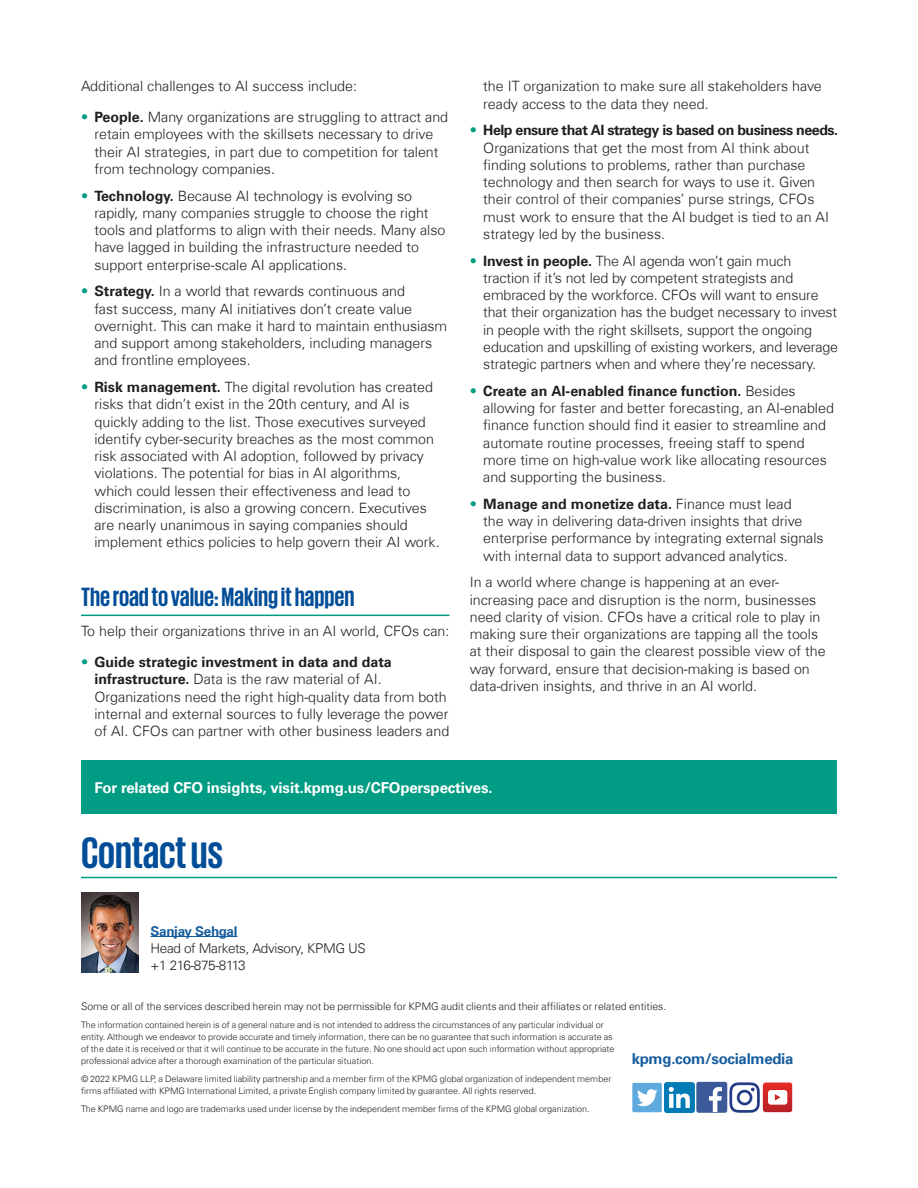
<style>
.page{position:relative;width:918px;height:1188px;background:#fff}
.page>*{position:absolute;margin:0;border:0;box-sizing:border-box;transform-origin:0 0}
.t1{font:700 45px "KPMG";color:#014d97}
.t2{font:700 27px "KPMG";color:#014d97}
.t3{font:700 15px "Universfor KPMG";letter-spacing:-.01em;color:#fff}
.t4{font:700 15px "Universfor KPMG";letter-spacing:-.02em;color:#175d9e}
.t5{font:300 14.25px/17.2px "Universfor KPMG";color:#231f20}
.t6{font:300 13.5px/17.2px "Universfor KPMG";letter-spacing:-.025em;color:#231f20}
.t7{font:700 13.5px "Universfor KPMG";letter-spacing:-.025em;color:#175d9e}
.t8{font:300 10.5px "Universfor KPMG";color:#231f20}
.t9{font:300 9px/12px "Universfor KPMG";color:#231f20}
.s1{color:#009c83}
.s2{font-weight:700}
</style>
<div class="page">
<div style="left:665px;top:1083px;width:29px;height:29px;background:#007bb6;border-radius:2px"></div>
<div style="left:664px;top:1082px;width:31px;height:31px;border:2px solid #007bb6;border-radius:2px"></div>
<svg style="left:669px;top:1087px;width:21px;height:21px"></svg>
<div style="left:697px;top:1083px;width:30px;height:29px;background:#3c5a99;border-radius:2px"></div>
<div style="left:696px;top:1082px;width:31px;height:31px;border:2px solid #3c5a99;border-radius:2px"></div>
<svg style="left:709px;top:1087px;width:13px;height:25px"></svg>
<svg style="left:729px;top:1082px;width:63px;height:31px"></svg>
<div style="left:632px;top:1083px;width:30px;height:29px;background:#5ea9dd;border-radius:2px"></div>
<svg style="left:637px;top:1089px;width:21px;height:17px"></svg>
<hr style="left:81px;top:615px;width:368px;height:1px;background:#009c83">
<div style="left:81px;top:760px;width:756px;height:54px;background:#009c83"></div>
<hr style="left:151px;top:936px;width:87px;height:1px;background:#175d9e">
<img style="left:81px;top:893px;width:57px;height:80px">
<hr style="left:81px;top:877px;width:756px;height:1px;background:#009c83">
<p class="t5" style="left:81px;top:78px;width:278px">Additional challenges to AI success include:</p>
<p class="t5" style="left:94px;top:108px;width:355px;text-indent:-13px"><span class="s1">•</span> <span class="s2">People.</span> Many organizations are struggling to attract and retain employees with the skillsets necessary to drive their AI strategies, in part due to competition for talent from technology companies.</p>
<p class="t5" style="left:94px;top:187px;width:353px;text-indent:-13px"><span class="s1">•</span> <span class="s2">Technology.</span> Because AI technology is evolving so rapidly, many companies struggle to choose the right tools and platforms to align with their needs. Many also have lagged in building the infrastructure needed to support enterprise-scale AI applications.</p>
<p class="t5" style="left:94px;top:283px;width:354px;text-indent:-13px"><span class="s1">•</span> <span class="s2">Strategy.</span> In a world that rewards continuous and<br>fast success, many AI initiatives don’t create value overnight. This can make it hard to maintain enthusiasm and support among stakeholders, including managers and frontline employees.</p>
<p class="t5" style="left:94px;top:378px;width:347px;text-indent:-13px"><span class="s1">•</span> <span class="s2">Risk management.</span> The digital revolution has created risks that didn’t exist in the 20th century, and AI is quickly adding to the list. Those executives surveyed identify cyber-security breaches as the most common risk associated with AI adoption, followed by privacy violations. The potential for bias in AI algorithms, which could lessen their effectiveness and lead to discrimination, is also a growing concern. Executives are nearly unanimous in saying companies should implement ethics policies to help govern their AI work.</p>
<h2 class="t2" style="left:81px;top:583px;width:275px">The road to value: Making it happen</h2>
<p class="t5" style="left:81px;top:623px;width:370px">To help their organizations thrive in an AI world, CFOs can:</p>
<p class="t5" style="left:94px;top:653px;width:356px;text-indent:-13px"><span class="s1">•</span> <span class="s2">Guide strategic investment in data and data infrastructure.</span> Data is the raw material of AI.<br>Organizations need the right high-quality data from both internal and external sources to fully leverage the power of AI. CFOs can partner with other business leaders and</p>
<p class="t5" style="left:483px;top:78px;width:340px">the IT organization to make sure all stakeholders have ready access to the data they need.</p>
<p class="t5" style="left:483px;top:122px;width:356px;text-indent:-13px"><span class="s1">•</span> <span class="s2">Help ensure that AI strategy is based on business needs.<br></span>Organizations that get the most from AI think about finding solutions to problems, rather than purchase technology and then search for ways to use it. Given their control of their companies’ purse strings, CFOs must work to ensure that the AI budget is tied to an AI strategy led by the business.</p>
<p class="t5" style="left:483px;top:252px;width:357px;text-indent:-13px"><span class="s1">•</span> <span class="s2">Invest in people.</span> The AI agenda won’t gain much traction if it’s not led by competent strategists and embraced by the workforce. CFOs will want to ensure that their organization has the budget necessary to invest in people with the right skillsets, support the ongoing education and upskilling of existing workers, and leverage strategic partners when and where they’re necessary.</p>
<p class="t5" style="left:483px;top:382px;width:352px;text-indent:-13px"><span class="s1">•</span> <span class="s2">Create an AI-enabled finance function.</span> Besides allowing for faster and better forecasting, an AI-enabled finance function should find it easier to streamline and automate routine processes, freeing staff to spend more time on high-value work like allocating resources and supporting the business.</p>
<p class="t5" style="left:483px;top:495px;width:342px;text-indent:-13px"><span class="s1">•</span> <span class="s2">Manage and monetize data.</span> Finance must lead<br>the way in delivering data-driven insights that drive enterprise performance by integrating external signals with internal data to support advanced analytics.</p>
<p class="t5" style="left:470px;top:574px;width:358px">In a world where change is happening at an ever&shy;increasing pace and disruption is the norm, businesses need clarity of vision. CFOs have a critical role to play in making sure their organizations are tapping all the tools at their disposal to gain the clearest possible view of the way forward, ensure that decision-making is based on data-driven insights, and thrive in an AI world.</p>
<p class="t3" style="left:94px;top:779px;width:400px">For related CFO insights, visit.kpmg.us/CFOperspectives.</p>
<h1 class="t1" style="left:81px;top:830px;width:144px">Contact us</h1>
<p class="t7" style="left:151px;top:923px;width:88px">Sanjay Sehgal</p>
<p class="t6" style="left:151px;top:939px;width:217px">Head of Markets, Advisory, KPMG US +1 216-875-8113</p>
<p class="t8" style="left:81px;top:1000px;width:587px">Some or all of the services described herein may not be permissible for KPMG audit clients and their affiliates or related entities.</p>
<p class="t9" style="left:81px;top:1019px;width:535px">The information contained herein is of a general nature and is not intended to address the circumstances of any particular individual or entity. Although we endeavor to provide accurate and timely information, there can be no guarantee that such information is accurate as of the date it is received or that it will continue to be accurate in the future. No one should act upon such information without appropriate professional advice after a thorough examination of the particular situation.</p>
<p class="t9" style="left:81px;top:1073px;width:532px">© 2022 KPMG LLP, a Delaware limited liability partnership and a member firm of the KPMG global organization of independent member firms affiliated with KPMG International Limited, a private English company limited by guarantee. All rights reserved.</p>
<p class="t9" style="left:81px;top:1103px;width:510px">The KPMG name and logo are trademarks used under license by the independent member firms of the KPMG global organization.</p>
<p class="t4" style="left:632px;top:1050px;width:163px">kpmg.com/socialmedia</p>
</div>
